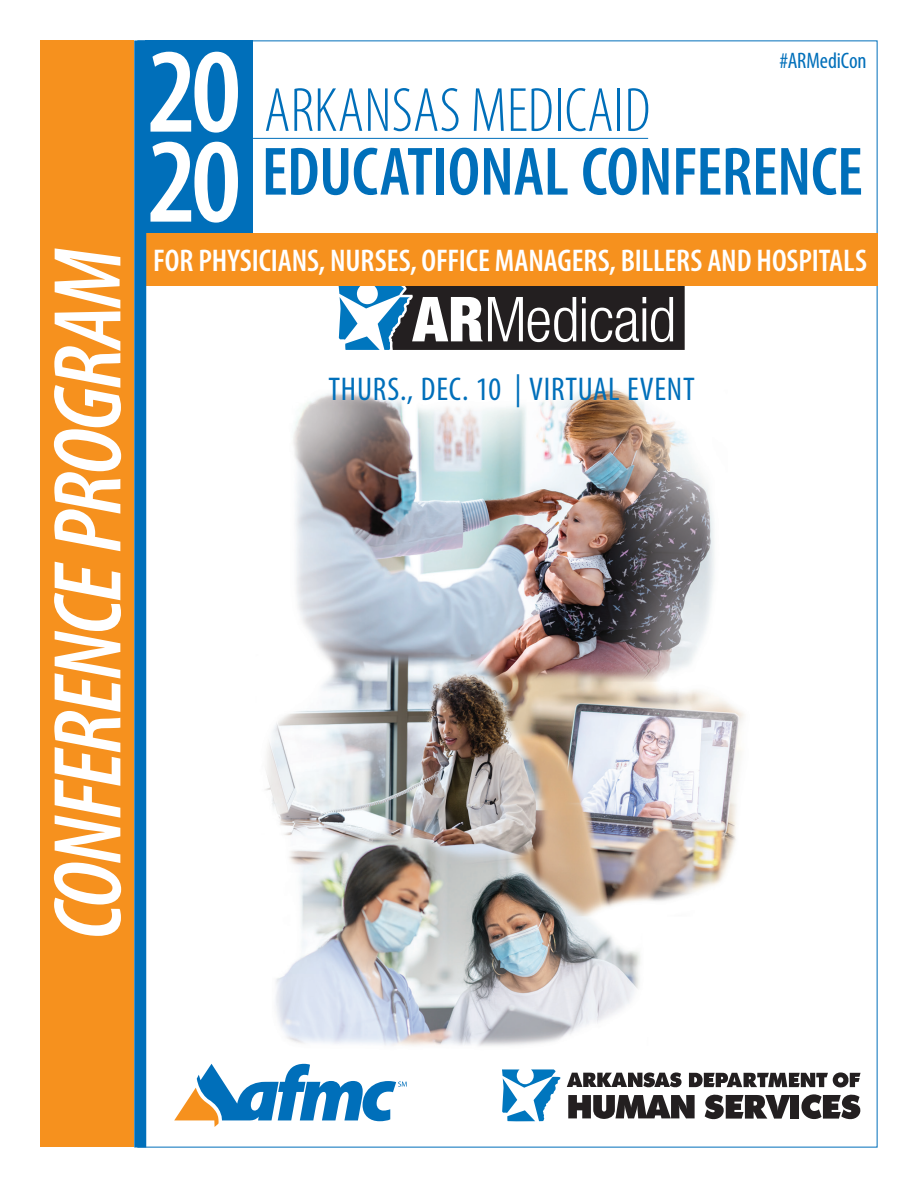
<style>
.page{position:relative;width:918px;height:1188px;background:#fff}
.page>*{position:absolute;margin:0;border:0;box-sizing:border-box;transform-origin:0 0}
.t1{font:600 condensed 121.5px "Myriad Pro";color:#fff}
.t2{font:italic 600 condensed 97.5px "Myriad Pro";letter-spacing:-.02em;color:#fff}
.t3{font:600 condensed 69px "Myriad Pro";letter-spacing:-.005em;color:#006fba}
.t4{font:300 condensed 63px "Myriad Pro";color:#006fba}
.t5{font:condensed 33px "Myriad Pro";letter-spacing:.025em;color:#006fba}
.t6{font:600 condensed 31.5px "Myriad Pro";letter-spacing:-.005em;color:#fff}
.t7{font:condensed 22.5px "Myriad Pro";letter-spacing:-.005em;color:#006fba}
</style>
<div class="page">
<img style="left:265px;top:390px;width:479px;height:656px">
<div style="left:40px;top:40px;width:94px;height:1108px;background:#f6911e"></div>
<div style="left:145px;top:40px;width:108px;height:194px;background:#006fba"></div>
<hr style="left:253px;top:138px;width:395px;height:1px;background:#006fba">
<svg style="left:339px;top:286px;width:346px;height:64px"></svg>
<svg style="left:174px;top:1064px;width:233px;height:63px"></svg>
<svg style="left:567px;top:1072px;width:294px;height:48px"></svg>
<svg style="left:502px;top:1069px;width:59px;height:52px"></svg>
<div style="left:141px;top:234px;width:737px;height:52px;background:#f6911e"></div>
<div style="left:134px;top:40px;width:12px;height:1108px;background:#006fba"></div>
<p class="t1" style="left:150px;top:25px;width:92px">20</p>
<p class="t1" style="left:150px;top:115px;width:92px">20</p>
<p class="t7" style="left:780px;top:47px;width:89px">#ARMediCon</p>
<p class="t4" style="left:264px;top:77px;width:388px">ARKANSAS MEDICAID</p>
<p class="t3" style="left:262px;top:134px;width:603px">EDUCATIONAL CONFERENCE</p>
<p class="t2" style="left:36px;top:940px;width:693px;rotate:-90deg">CONFERENCE PROGRAM</p>
<p class="t6" style="left:153px;top:243px;width:715px">FOR PHYSICIANS, NURSES, OFFICE MANAGERS, BILLERS AND HOSPITALS</p>
<p class="t5" style="left:328px;top:369px;width:368px">THURS., DEC. 10 | VIRTUAL EVENT</p>
</div>
